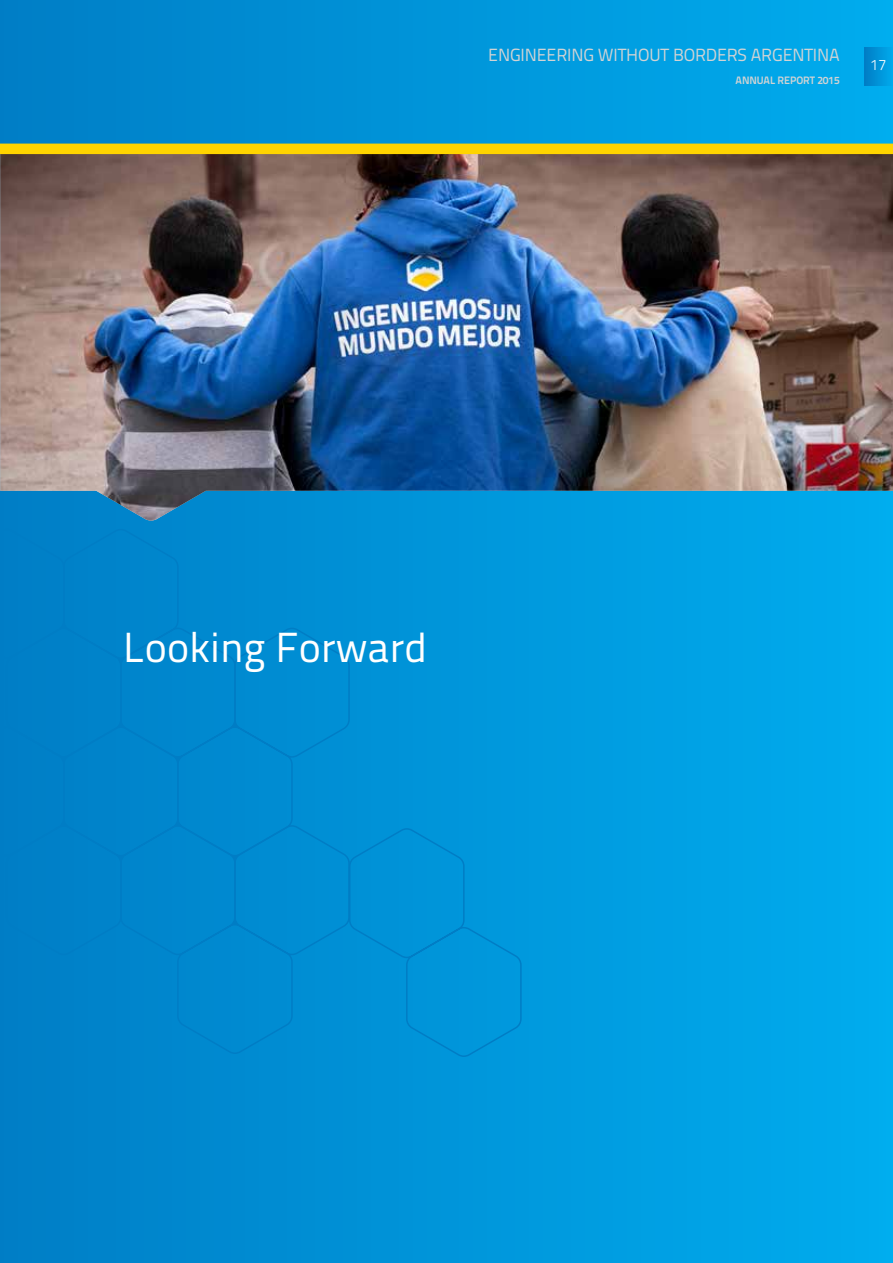
<style>
.page{position:relative;width:893px;height:1263px;background:#fff}
.page>*{position:absolute;margin:0;border:0;box-sizing:border-box;transform-origin:0 0}
.t1{font:42px "Titillium Text 22 L";color:#fff}
.t2{font:17.7px "Titillium Text 22 L";letter-spacing:-.01em;color:#d1d3d4}
.t3{font:300 15px "Titillium Text 22 L";color:#fff}
.t4{font:700 10.8px "Titillium Text 22 L";letter-spacing:-.01em;color:#d1d3d4}
</style>
<div class="page">
<div style="left:0;top:0;width:893px;height:1263px;background:linear-gradient(to right,#007ec5,#00acee)"></div>
<svg style="left:0;top:528px;width:351px;height:197px;background:#0086cd"></svg>
<svg style="left:60px;top:624px;width:7px;height:5px"></svg>
<svg style="left:118px;top:658px;width:6px;height:5px"></svg>
<svg style="left:232px;top:722px;width:6px;height:3px"></svg>
<svg style="left:118px;top:723px;width:6px;height:2px"></svg>
<svg style="left:0;top:725px;width:351px;height:330px;background:#0086cd"></svg>
<svg style="left:60px;top:821px;width:7px;height:5px"></svg>
<svg style="left:118px;top:856px;width:6px;height:5px"></svg>
<svg style="left:232px;top:920px;width:6px;height:5px"></svg>
<div style="left:348px;top:827px;width:174px;height:231px;background:#0095d9"></div>
<img style="left:0;top:154px;width:893px;height:367px">
<div style="left:0;top:144px;width:893px;height:10px;background:#ffd400"></div>
<div style="left:865px;top:48px;width:28px;height:38px;background:linear-gradient(to right,#007ec5,#00a9eb)"></div>
<p class="t2" style="left:488px;top:42px;width:352px">ENGINEERING WITHOUT BORDERS ARGENTINA</p>
<p class="t4" style="left:736px;top:71px;width:106px">ANNUAL REPORT 2015</p>
<p class="t3" style="left:871px;top:54px;width:17px">17</p>
<h1 class="t1" style="left:123px;top:616px;width:305px">LOOKING FORWARD</h1>
</div>
